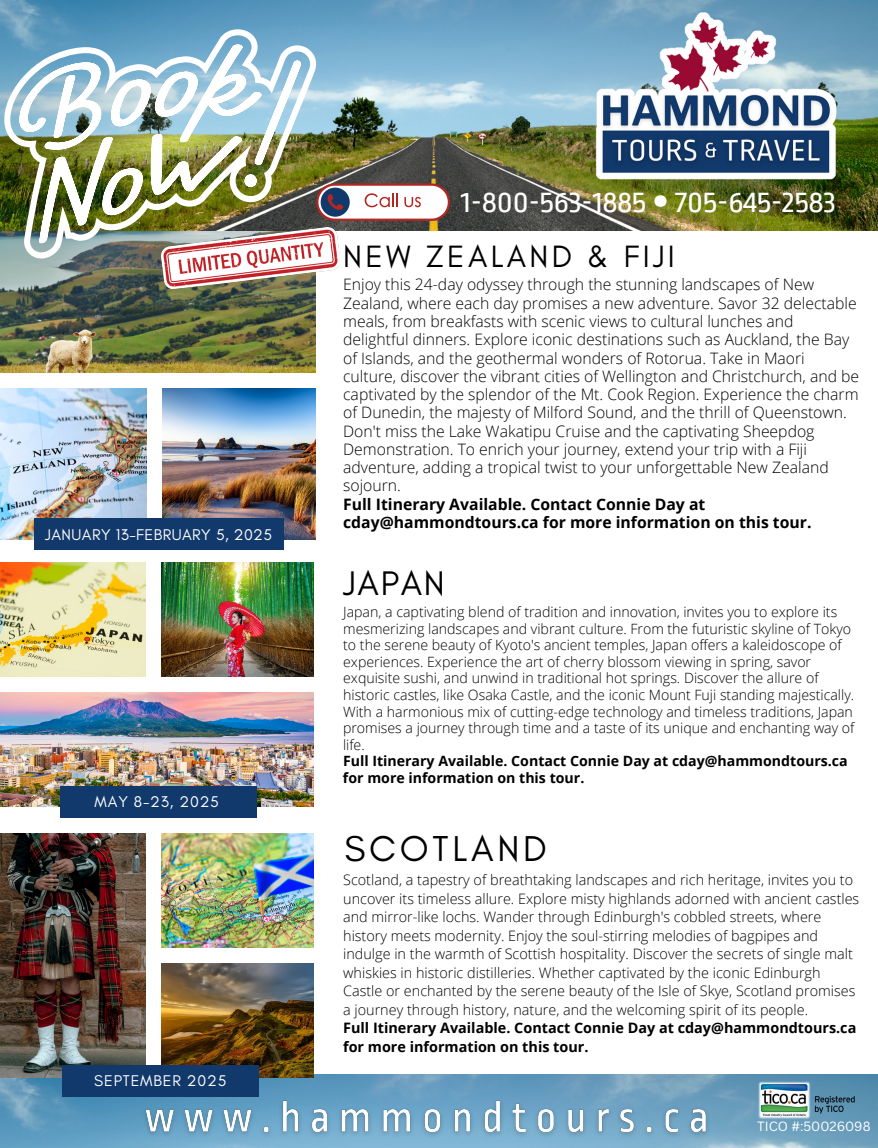
<style>
.page{position:relative;width:878px;height:1148px;background:#fff}
.page>*{position:absolute;margin:0;border:0;box-sizing:border-box;transform-origin:0 0}
.t1{font:36.6px "Glacial Indifference";letter-spacing:.105em;color:#000}
.t2{font:34.8px "Glacial Indifference";letter-spacing:.05em;color:#000}
.t3{font:31.95px "Ropa Sans";color:#fff}
.t4{font:31.35px "Glacial Indifference";letter-spacing:.105em;color:#000}
.t5{font:300 15.75px/18.3px "Open Sans";color:#000}
.t6{font:15.75px "Glacial Indifference";letter-spacing:.04em;color:#fff}
.t7{font:300 14.4px/18.5px "Open Sans";color:#000}
.t8{font:300 14.1px/16.5px "Open Sans";color:#000}
.t9{font:13.05px "Canva Sans";color:#fff}
.s1{font-weight:700}
</style>
<div class="page">
<img style="left:0;top:563px;width:145px;height:113px">
<img style="left:162px;top:563px;width:151px;height:113px">
<img style="left:0;top:693px;width:313px;height:113px">
<img style="left:0;top:230px;width:315px;height:142px">
<img style="left:0;top:388px;width:147px;height:151px">
<img style="left:163px;top:388px;width:152px;height:151px">
<img style="left:0;top:0;width:878px;height:230px">
<div style="left:60px;top:786px;width:197px;height:32px;background:#12396b"></div>
<div style="left:34px;top:519px;width:249px;height:31px;background:#12396b"></div>
<img style="left:0;top:1074px;width:878px;height:74px">
<img style="left:0;top:833px;width:145px;height:244px">
<img style="left:162px;top:833px;width:151px;height:114px">
<img style="left:162px;top:963px;width:151px;height:114px">
<div style="left:62px;top:1065px;width:196px;height:31px;background:#12396b"></div>
<img style="left:4px;top:29px;width:312px;height:229px">
<img style="left:564px;top:0;width:303px;height:220px">
<img style="left:757px;top:1080px;width:111px;height:39px">
<svg style="left:316px;top:183px;width:133px;height:38px"></svg>
<img style="left:161px;top:227px;width:178px;height:61px">
<img style="left:136px;top:1092px;width:581px;height:51px">
<p class="t6" style="left:45px;top:525px;width:228px">JANUARY 13-FEBRUARY 5, 2025</p>
<p class="t6" style="left:95px;top:793px;width:126px">MAY 8-23, 2025</p>
<p class="t6" style="left:94px;top:1071px;width:133px">SEPTEMBER 2025</p>
<p class="t3" style="left:461px;top:184px;width:376px">1-800-563-1885 <sup>.</sup>705-645-2583</p>
<p class="t4" style="left:343px;top:239px;width:333px">NEW ZEALAND &amp; FIJI</p>
<p class="t5" style="left:343px;top:275px;width:517px">Enjoy this 24-day odyssey through the stunning landscapes of New Zealand, where each day promises a new adventure. Savor 32 delectable meals, from breakfasts with scenic views to cultural lunches and delightful dinners. Explore iconic destinations such as Auckland, the Bay of Islands, and the geothermal wonders of Rotorua. Take in Maori culture, discover the vibrant cities of Wellington and Christchurch, and be captivated by the splendor of the Mt. Cook Region. Experience the charm of Dunedin, the majesty of Milford Sound, and the thrill of Queenstown.<br>Don't miss the Lake Wakatipu Cruise and the captivating Sheepdog Demonstration. To enrich your journey, extend your trip with a Fiji adventure, adding a tropical twist to your unforgettable New Zealand sojourn.<br><span class="s1">Full Itinerary Available. Contact Connie Day at cday@hammondtours.ca for more information on this tour.</span></p>
<p class="t2" style="left:343px;top:563px;width:103px">JAPAN</p>
<p class="t8" style="left:343px;top:603px;width:513px">Japan, a captivating blend of tradition and innovation, invites you to explore its mesmerizing landscapes and vibrant culture. From the futuristic skyline of Tokyo to the serene beauty of Kyoto's ancient temples, Japan offers a kaleidoscope of experiences. Experience the art of cherry blossom viewing in spring, savor exquisite sushi, and unwind in traditional hot springs. Discover the allure of historic castles, like Osaka Castle, and the iconic Mount Fuji standing majestically.<br>With a harmonious mix of cutting-edge technology and timeless traditions, Japan promises a journey through time and a taste of its unique and enchanting way of life.<br><span class="s1">Full Itinerary Available. Contact Connie Day at cday@hammondtours.ca for more information on this tour.</span></p>
<p class="t1" style="left:344px;top:828px;width:204px">SCOTLAND</p>
<p class="t7" style="left:343px;top:870px;width:517px">Scotland, a tapestry of breathtaking landscapes and rich heritage, invites you to uncover its timeless allure. Explore misty highlands adorned with ancient castles and mirror-like lochs. Wander through Edinburgh's cobbled streets, where history meets modernity. Enjoy the soul-stirring melodies of bagpipes and indulge in the warmth of Scottish hospitality. Discover the secrets of single malt whiskies in historic distilleries. Whether captivated by the iconic Edinburgh Castle or enchanted by the serene beauty of the Isle of Skye, Scotland promises a journey through history, nature, and the welcoming spirit of its people.<br><span class="s1">Full Itinerary Available. Contact Connie Day at cday@hammondtours.ca for more information on this tour.</span></p>
<p class="t9" style="left:757px;top:1118px;width:115px">TICO #:50026098</p>
</div>
